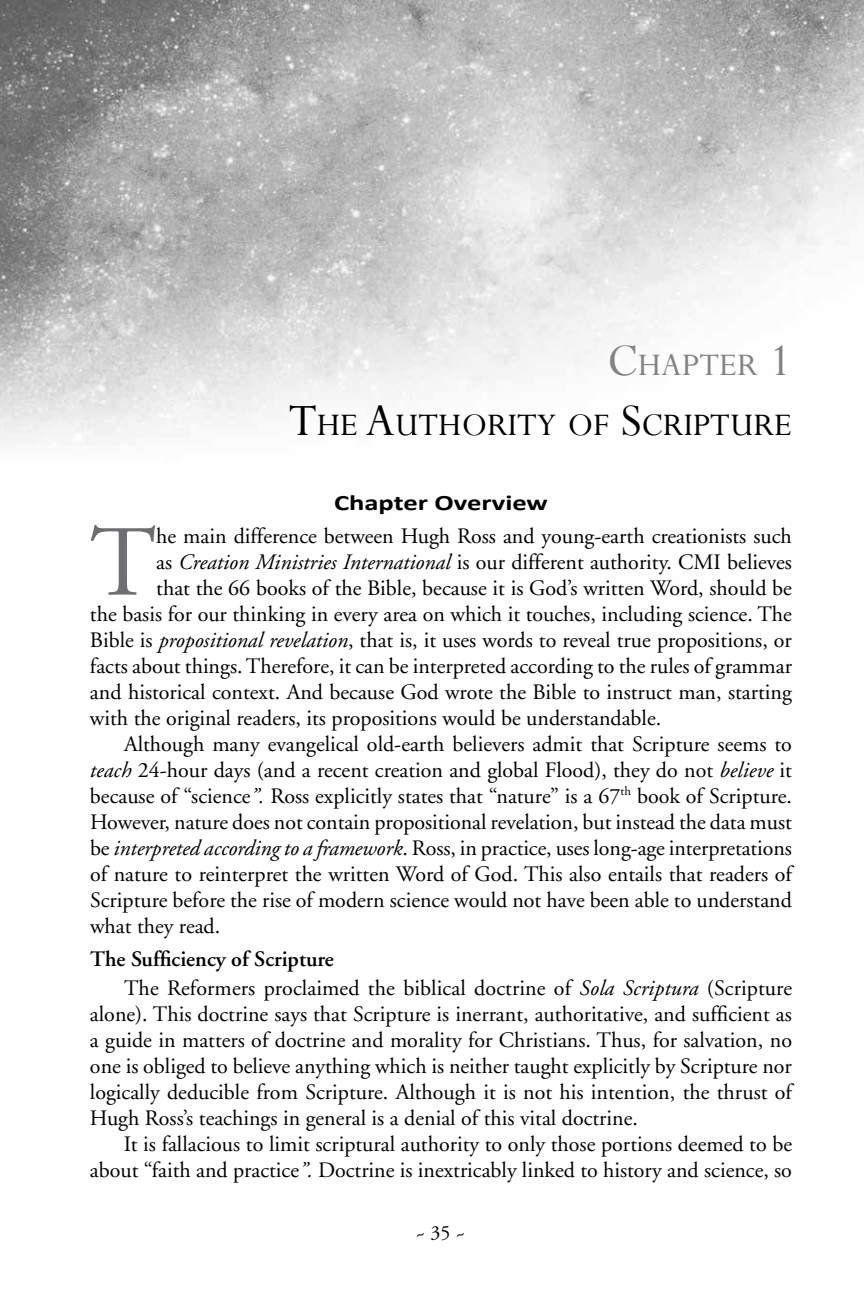
<style>
.page{position:relative;width:864px;height:1296px;background:#fff}
.page>*{position:absolute;margin:0;border:0;box-sizing:border-box;transform-origin:0 0}
.t1{font:100.4px "Adobe Garamond";color:#6d6e71}
.t2{font:35px/60px "Perpetua";color:#000;text-align:right}
.t3{font:22px/26px "Adobe Garamond";color:#000}
.t4{font:700 22px "Calibri";color:#000;scale:1.3 1}
.t5{font:20px "Adobe Garamond";color:#000}
.s1{font-size:50px;color:#808285}
.s2{color:#808285}
.s3{font-size:50px}
.s4{font-style:italic}
.s5{font-weight:600}
</style>
<div class="page">
<img style="left:0;top:0;width:864px;height:442px">
<h2 class="t2" style="left:289px;top:334px;width:505px"><span class="s1">C</span><span class="s2">hapter</span> <span class="s1">1<br></span><span class="s3">T</span>he <span class="s3">A</span>uthority of <span class="s3">S</span>cripture</h2>
<p class="t4" style="left:334px;top:489px;width:166px">Chapter Overview</p>
<h1 class="t1" style="left:90px;top:509px;width:68px">T</h1>
<p class="t3" style="left:156px;top:523px;width:637px">he main difference between Hugh Ross and young-earth creationists such</p>
<p class="t3" style="left:156px;top:549px;width:637px">as <span class="s4">Creation Ministries International</span> is our different authority. CMI believes</p>
<p class="t3" style="left:156px;top:575px;width:637px">that the 66 books of the Bible, because it is God’s written Word, should be</p>
<p class="t3" style="left:90px;top:601px;width:703px">the basis for our thinking in every area on which it touches, including science. The</p>
<p class="t3" style="left:90px;top:627px;width:703px">Bible is <span class="s4">propositional revelation</span>, that is, it uses words to reveal true propositions, or</p>
<p class="t3" style="left:90px;top:653px;width:704px">facts about things. Therefore, it can be interpreted according to the rules of grammar</p>
<p class="t3" style="left:90px;top:679px;width:704px">and historical context. And because God wrote the Bible to instruct man, starting</p>
<p class="t3" style="left:90px;top:705px;width:573px">with the original readers, its propositions would be understandable.</p>
<p class="t3" style="left:124px;top:731px;width:669px">Although many evangelical old-earth believers admit that Scripture seems to</p>
<p class="t3" style="left:90px;top:757px;width:704px"><span class="s4">teach</span> 24-hour days (and a recent creation and global Flood), they do not <span class="s4">believe</span> it</p>
<p class="t3" style="left:90px;top:783px;width:703px">because of “science<span class="s4">”.</span> Ross explicitly states that “nature” is a 67<sup>th</sup> book of Scripture.</p>
<p class="t3" style="left:90px;top:809px;width:703px">However, nature does not contain propositional revelation, but instead the data must</p>
<p class="t3" style="left:90px;top:835px;width:703px">be <span class="s4">interpreted according to a framework</span>. Ross, in practice, uses long-age interpretations</p>
<p class="t3" style="left:90px;top:861px;width:703px">of nature to reinterpret the written Word of God. This also entails that readers of</p>
<p class="t3" style="left:90px;top:887px;width:703px">Scripture before the rise of modern science would not have been able to understand</p>
<p class="t3" style="left:90px;top:913px;width:132px">what they read.</p>
<p class="t3" style="left:124px;top:945px;width:670px;line-height:29px;text-indent:-34px"><span class="s5">The Sufficiency of Scripture<br></span>The Reformers proclaimed the biblical doctrine of <span class="s4">Sola Scriptura</span> (Scripture</p>
<p class="t3" style="left:90px;top:1001px;width:704px;text-align:justify">alone). This doctrine says that Scripture is inerrant, authoritative, and sufficient as a guide in matters of doctrine and morality for Christians. Thus, for salvation, no one is obliged to believe anything which is neither taught explicitly by Scripture nor logically deducible from Scripture. Although it is not his intention, the thrust of Hugh Ross’s teachings in general is a denial of this vital doctrine.</p>
<p class="t3" style="left:90px;top:1131px;width:704px;text-align:right">It is fallacious to limit scriptural authority to only those portions deemed to be about “faith and practice<span class="s4">”.</span> Doctrine is inextricably linked to history and science, so</p>
<p class="t5" style="left:416px;top:1222px;width:51px">~ 35 ~</p>
</div>
